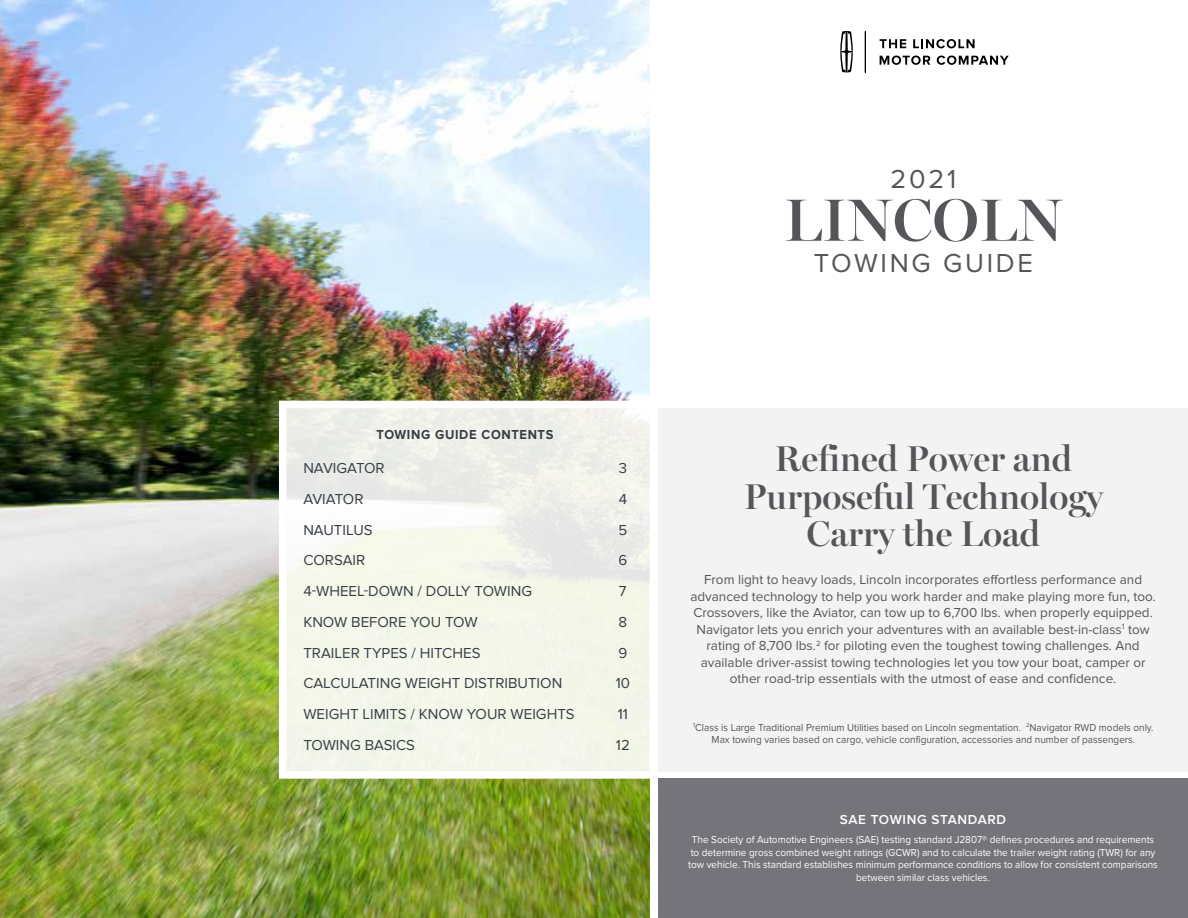
<style>
.page{position:relative;width:1188px;height:918px;background:#fff}
.page>*{position:absolute;margin:0;border:0;box-sizing:border-box;transform-origin:0 0}
.t1{font:600 60px "Lincoln Miller B";color:#55565a}
.t2{font:600 36px/37.5px "Lincoln Miller B";color:#55565a;text-align:center}
.t3{font:27px "Lincoln Proxima Nova";letter-spacing:.1em;color:#55565a}
.t4{font:15px "Lincoln Proxima Nova";color:#393e45}
.t5{font:13.5px/16.5px "Lincoln Proxima Nova";color:#55565a;text-align:center}
.t6{font:700 13.5px "Lincoln Proxima Nova";letter-spacing:.05em;color:#393e45;scale:.95 1}
.t7{font:600 13.5px "Lincoln Proxima Nova";letter-spacing:.05em;color:#fff}
.t8{font:10.5px/12.6px "Lincoln Proxima Nova";color:#fff;text-align:center;scale:.95 1}
.t9{font:10.5px/12.6px "Lincoln Proxima Nova";color:#55565a;text-align:center;scale:.95 1}
</style>
<div class="page">
<div style="left:658px;top:408px;width:530px;height:363px;background:#f4f3f3"></div>
<img style="left:0;top:0;width:650px;height:918px">
<div style="left:658px;top:779px;width:530px;height:139px;background:#75747a"></div>
<svg style="left:840px;top:31px;width:13px;height:41px"></svg>
<svg style="left:880px;top:39px;width:26px;height:9px"></svg>
<svg style="left:913px;top:39px;width:62px;height:9px"></svg>
<svg style="left:880px;top:56px;width:50px;height:9px"></svg>
<svg style="left:937px;top:56px;width:72px;height:9px"></svg>
<hr style="left:865px;top:31px;width:1px;height:41px;background:#000">
<svg style="left:288px;top:410px;width:360px;height:360px;background:#f1f4ea"></svg>
<div style="left:279px;top:401px;width:378px;height:378px;border:8px solid #fff"></div>
<h3 class="t3" style="left:891px;top:164px;width:67px">2021</h3>
<h1 class="t1" style="left:784px;top:184px;width:281px">LINCOLN</h1>
<h3 class="t3" style="left:814px;top:248px;width:220px">TOWING GUIDE</h3>
<p class="t6" style="left:377px;top:427px;width:188px">TOWING GUIDE CONTENTS</p>
<p class="t4" style="left:303px;top:459px;width:83px">NAVIGATOR</p>
<p class="t4" style="left:619px;top:459px;width:10px">3</p>
<p class="t4" style="left:303px;top:490px;width:62px">AVIATOR</p>
<p class="t4" style="left:619px;top:490px;width:10px">4</p>
<p class="t4" style="left:303px;top:521px;width:71px">NAUTILUS</p>
<p class="t4" style="left:618px;top:521px;width:10px">5</p>
<p class="t4" style="left:303px;top:552px;width:63px">CORSAIR</p>
<p class="t4" style="left:618px;top:552px;width:10px">6</p>
<p class="t4" style="left:303px;top:582px;width:230px">4-WHEEL-DOWN / DOLLY TOWING</p>
<p class="t4" style="left:619px;top:582px;width:9px">7</p>
<p class="t4" style="left:303px;top:613px;width:176px">KNOW BEFORE YOU TOW</p>
<p class="t4" style="left:618px;top:613px;width:10px">8</p>
<p class="t4" style="left:303px;top:644px;width:179px">TRAILER TYPES / HITCHES</p>
<p class="t4" style="left:618px;top:644px;width:10px">9</p>
<p class="t4" style="left:303px;top:675px;width:260px">CALCULATING WEIGHT DISTRIBUTION</p>
<p class="t4" style="left:616px;top:675px;width:16px">10</p>
<p class="t4" style="left:303px;top:705px;width:273px">WEIGHT LIMITS / KNOW YOUR WEIGHTS</p>
<p class="t4" style="left:618px;top:705px;width:12px">11</p>
<p class="t4" style="left:303px;top:736px;width:113px">TOWING BASICS</p>
<p class="t4" style="left:616px;top:736px;width:15px">12</p>
<h2 class="t2" style="left:744px;top:440px;width:361px">Refined Power and<br>Purposeful Technology<br>Carry the Load</h2>
<p class="t5" style="left:690px;top:572px;width:467px">From light to heavy loads, Lincoln incorporates effortless performance and advanced technology to help you work harder and make playing more fun, too.<br>Crossovers, like the Aviator, can tow up to 6,700 lbs. when properly equipped.<br>Navigator lets you enrich your adventures with an available best-in-class<sup>1</sup> tow rating of 8,700 lbs.<sup>2</sup> for piloting even the toughest towing challenges. And available driver-assist towing technologies let you tow your boat, camper or other road-trip essentials with the utmost of ease and confidence.</p>
<p class="t9" style="left:693px;top:721px;width:486px"><sup>1</sup>Class is Large Traditional Premium Utilities based on Lincoln segmentation. <sup>2</sup>Navigator RWD models only.<br>Max towing varies based on cargo, vehicle configuration, accessories and number of passengers.</p>
<p class="t7" style="left:840px;top:811px;width:168px">SAE TOWING STANDARD</p>
<p class="t8" style="left:688px;top:833px;width:496px">The Society of Automotive Engineers (SAE) testing standard J2807® defines procedures and requirements to determine gross combined weight ratings (GCWR) and to calculate the trailer weight rating (TWR) for any tow vehicle. This standard establishes minimum performance conditions to allow for consistent comparisons between similar class vehicles.</p>
</div>
